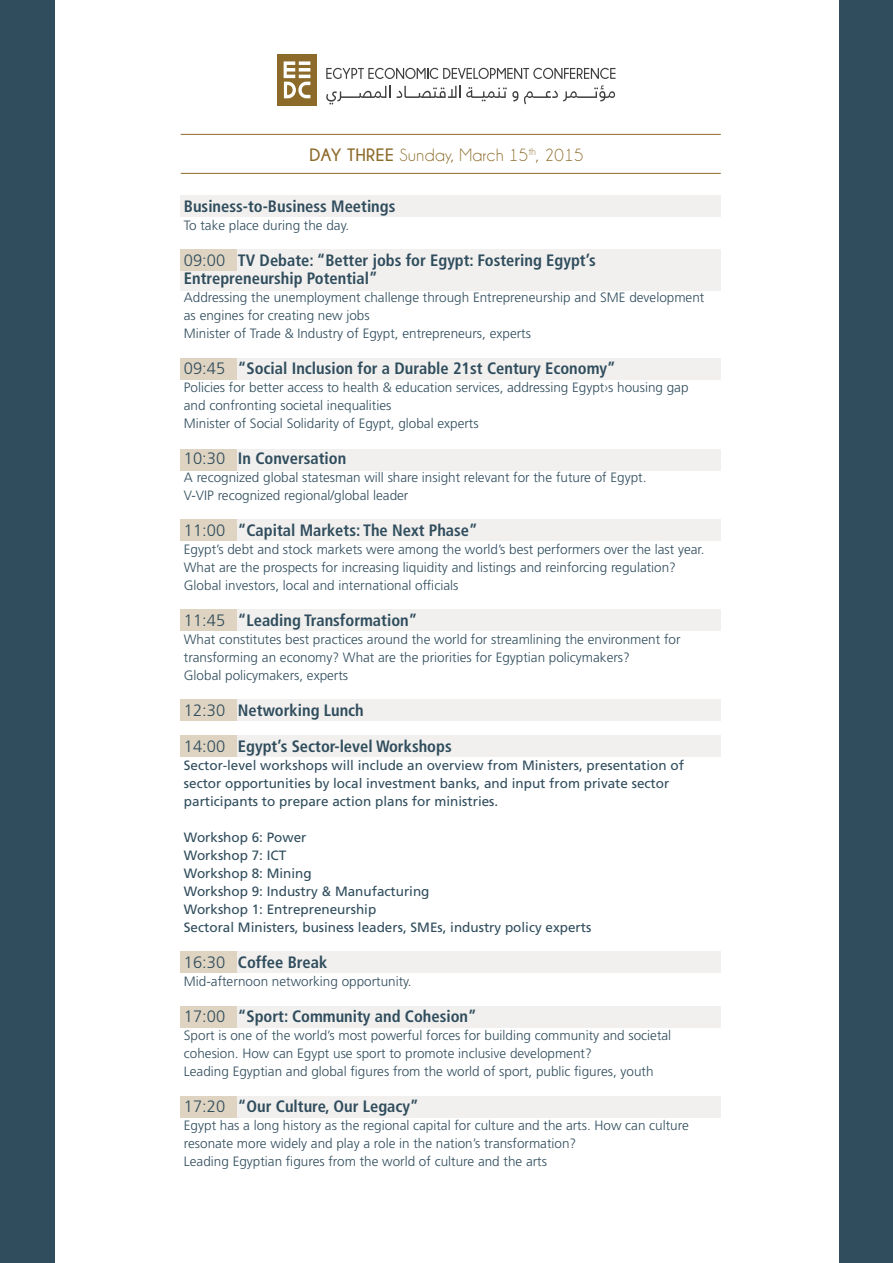
<style>
.page{position:relative;width:893px;height:1263px;background:#304d5d}
.page>*{position:absolute;margin:0;border:0;box-sizing:border-box;transform-origin:0 0}
.t1{font:17.85px "Champagne&Limousines";letter-spacing:.03em;color:#8c6a29}
.t2{font:700 condensed 16.5px "Frutiger LT Std";color:#304d5d}
.t3{font:300 16.5px "Frutiger LT Std";color:#304d5d}
.t4{font:300 13.5px/18px "Frutiger LT Std";color:#304d5d}
.t5{font:13.5px/18px "Frutiger LT Std";color:#304d5d}
.t6{font:10.35px "Champagne&Limousines";color:#8c6a29}
.s1{font-size:17.85px}
.s2{font-weight:700}
</style>
<div class="page">
<div style="left:55px;top:0;width:783px;height:1263px;background:#fff"></div>
<div style="left:181px;top:249px;width:540px;height:21px;background:#f1f0ef"></div>
<div style="left:181px;top:358px;width:540px;height:21px;background:#f1f0ef"></div>
<div style="left:181px;top:449px;width:540px;height:21px;background:#f1f0ef"></div>
<div style="left:181px;top:520px;width:540px;height:21px;background:#f1f0ef"></div>
<div style="left:181px;top:609px;width:540px;height:21px;background:#f1f0ef"></div>
<div style="left:181px;top:699px;width:540px;height:21px;background:#f1f0ef"></div>
<div style="left:181px;top:736px;width:540px;height:21px;background:#f1f0ef"></div>
<div style="left:181px;top:951px;width:540px;height:21px;background:#f1f0ef"></div>
<div style="left:181px;top:1006px;width:540px;height:21px;background:#f1f0ef"></div>
<div style="left:181px;top:1096px;width:540px;height:21px;background:#f1f0ef"></div>
<div style="left:181px;top:269px;width:540px;height:21px;background:#f1f0ef"></div>
<div style="left:181px;top:195px;width:540px;height:21px;background:#f1f0ef"></div>
<div style="left:181px;top:249px;width:56px;height:21px;background:#dfd4c1"></div>
<div style="left:181px;top:358px;width:56px;height:21px;background:#dfd4c1"></div>
<div style="left:181px;top:449px;width:56px;height:21px;background:#dfd4c1"></div>
<div style="left:181px;top:520px;width:56px;height:21px;background:#dfd4c1"></div>
<div style="left:181px;top:609px;width:56px;height:21px;background:#dfd4c1"></div>
<div style="left:181px;top:699px;width:56px;height:21px;background:#dfd4c1"></div>
<div style="left:181px;top:736px;width:56px;height:21px;background:#dfd4c1"></div>
<div style="left:181px;top:951px;width:56px;height:21px;background:#dfd4c1"></div>
<div style="left:181px;top:1006px;width:56px;height:21px;background:#dfd4c1"></div>
<div style="left:181px;top:1096px;width:56px;height:21px;background:#dfd4c1"></div>
<hr style="left:181px;top:134px;width:540px;height:1px;background:#8c6a29">
<hr style="left:181px;top:173px;width:540px;height:1px;background:#8c6a29">
<div style="left:277px;top:54px;width:40px;height:52px;background:#8c6a29"></div>
<svg style="left:284px;top:61px;width:26px;height:37px"></svg>
<svg style="left:326px;top:86px;width:64px;height:19px"></svg>
<svg style="left:397px;top:86px;width:63px;height:12px"></svg>
<svg style="left:466px;top:87px;width:52px;height:15px"></svg>
<svg style="left:524px;top:85px;width:91px;height:19px"></svg>
<svg style="left:326px;top:68px;width:289px;height:11px"></svg>
<p class="t6" style="left:529px;top:147px;width:12px"><span class="s1">,</span>t h</p>
<h1 class="t1" style="left:309px;top:146px;width:220px"><span class="s2">DAY THREE</span> Sunday, March 15</h1>
<h1 class="t1" style="left:545px;top:146px;width:40px">2015</h1>
<p class="t2" style="left:184px;top:196px;width:213px">Business-to-Business Meetings</p>
<p class="t4" style="left:184px;top:216px;width:167px">To take place during the day.</p>
<p class="t2" style="left:238px;top:250px;width:359px">TV Debate “: Better jobs for Egypt: Fostering Egypt s’</p>
<p class="t3" style="left:184px;top:251px;width:43px">09:00</p>
<p class="t2" style="left:184px;top:268px;width:195px">Entrepreneurship Potential“</p>
<p class="t4" style="left:184px;top:288px;width:522px">Addressing the unemployment challenge through Entrepreneurship and SME development as engines for creating new jobs<br>Minister of Trade &amp; Industry of Egypt, entrepreneurs, experts</p>
<p class="t2" style="left:238px;top:358px;width:379px">“Social Inclusion for a Durable 21st Century Economy“</p>
<p class="t3" style="left:184px;top:359px;width:43px">09:45</p>
<p class="t4" style="left:184px;top:378px;width:506px">Policies for better access to health &amp; education services, addressing Egypt s› housing gap and confronting societal inequalities<br>Minister of Social Solidarity of Egypt, global experts</p>
<p class="t2" style="left:238px;top:448px;width:110px">In Conversation</p>
<p class="t3" style="left:184px;top:449px;width:43px">10:30</p>
<p class="t4" style="left:184px;top:468px;width:464px">A recognized global statesman will share insight relevant for the future of Egypt. -V VIP recognized regional/global leader</p>
<p class="t2" style="left:238px;top:520px;width:241px">“Capital Markets: The Next Phase“</p>
<p class="t3" style="left:184px;top:521px;width:43px">11:00</p>
<p class="t4" style="left:184px;top:540px;width:522px">Egypt s’ debt and stock markets were among the world s’ best performers over the last year.<br>What are the prospects for increasing liquidity and listings and reinforcing regulation?<br>Global investors, local and international officials</p>
<p class="t2" style="left:238px;top:610px;width:181px">“Leading Transformation“</p>
<p class="t3" style="left:184px;top:611px;width:43px">11:45</p>
<p class="t4" style="left:184px;top:630px;width:498px">What constitutes best practices around the world for streamlining the environment for transforming an economy? What are the priorities for Egyptian policymakers?<br>Global policymakers, experts</p>
<p class="t2" style="left:238px;top:700px;width:127px">Networking Lunch</p>
<p class="t3" style="left:184px;top:701px;width:43px">12:30</p>
<p class="t2" style="left:238px;top:736px;width:215px">Egypt s’ Sector-level Workshops</p>
<p class="t3" style="left:184px;top:737px;width:43px">14:00</p>
<p class="t5" style="left:184px;top:756px;width:502px">Sector-level workshops will include an overview from Ministers, presentation of sector opportunities by local investment banks, and input from private sector participants to prepare action plans for ministries.</p>
<p class="t5" style="left:184px;top:828px;width:409px">Workshop 6: Power<br>Workshop 7: ICT<br>Workshop 8: Mining<br>Workshop 9: Industry &amp; Manufacturing<br>Workshop 1: Entrepreneurship<br>Sectoral Ministers, business leaders, SMEs, industry policy experts</p>
<p class="t2" style="left:238px;top:952px;width:91px">Coffee Break</p>
<p class="t3" style="left:184px;top:953px;width:43px">16:30</p>
<p class="t4" style="left:184px;top:972px;width:229px">Mid-afternoon networking opportunity.</p>
<p class="t2" style="left:238px;top:1006px;width:240px">“Sport: Community and Cohesion“</p>
<p class="t3" style="left:184px;top:1007px;width:43px">17:00</p>
<p class="t4" style="left:184px;top:1026px;width:489px">Sport is one of the world s’ most powerful forces for building community and societal cohesion. How can Egypt use sport to promote inclusive development?<br>Leading Egyptian and global figures from the world of sport, public figures, youth</p>
<p class="t2" style="left:238px;top:1096px;width:182px">“Our Culture, Our Legacy“</p>
<p class="t3" style="left:184px;top:1097px;width:43px">17:20</p>
<p class="t4" style="left:184px;top:1116px;width:506px">Egypt has a long history as the regional capital for culture and the arts. How can culture resonate more widely and play a role in the nation s’ transformation?<br>Leading Egyptian figures from the world of culture and the arts</p>
</div>
